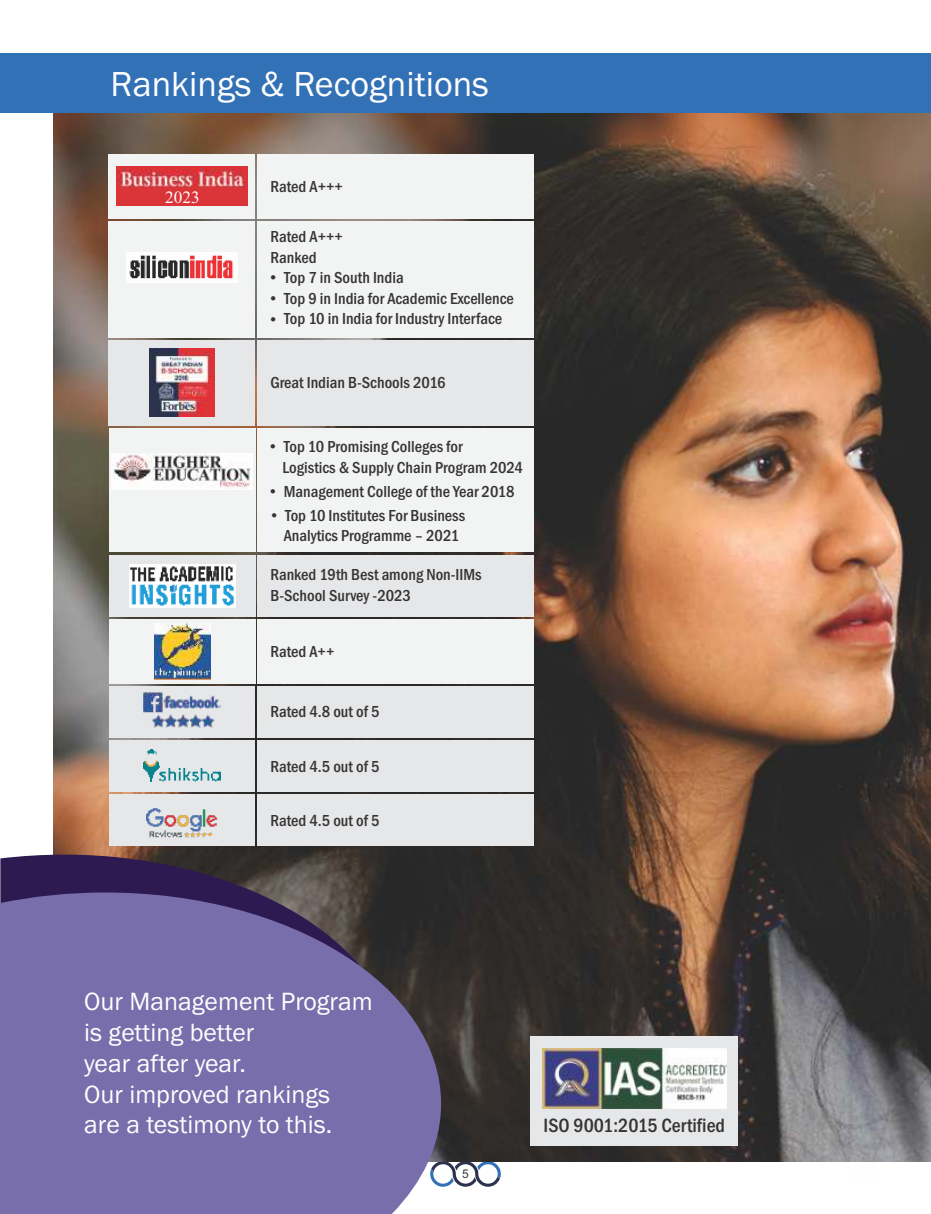
<style>
.page{position:relative;width:931px;height:1214px;background:#fff}
.page>*{position:absolute;margin:0;border:0;box-sizing:border-box;transform-origin:0 0}
.t1{font:36px "Franklin Gothic";color:#fefefe}
.t2{font:25.8px/30.8px "Franklin Gothic";color:#fefefe}
.t3{font:500 condensed 19.95px "Franklin Gothic";color:#373435}
.t4{font:17.4px "Times New Roman";color:#fefefe}
.t5{font:500 condensed 16.5px/20.5px "Franklin Gothic";color:#373435}
.t6{font:12px "Arial";color:#373435}
</style>
<div class="page">
<svg style="left:441px;top:1161px;width:60px;height:25px"></svg>
<img style="left:53px;top:53px;width:878px;height:1108px">
<div style="left:0;top:54px;width:931px;height:59px;background:#3271b6"></div>
<svg style="left:0;top:854px;width:400px;height:38px;background:#3b2e45"></svg>
<svg style="left:0;top:892px;width:441px;height:322px;background:#7268a0"></svg>
<div style="left:109px;top:340px;width:146px;height:85px;background:#e6e7e8"></div>
<div style="left:109px;top:221px;width:146px;height:117px;background:#f2f3f3"></div>
<div style="left:109px;top:428px;width:146px;height:124px;background:#f2f3f3"></div>
<div style="left:258px;top:221px;width:276px;height:117px;background:#f2f3f3"></div>
<div style="left:258px;top:340px;width:276px;height:85px;background:#e6e7e8"></div>
<div style="left:258px;top:428px;width:276px;height:124px;background:#f2f3f3"></div>
<img style="left:126px;top:252px;width:111px;height:30px">
<img style="left:111px;top:453px;width:141px;height:36px">
<img style="left:149px;top:348px;width:65px;height:69px">
<div style="left:109px;top:555px;width:146px;height:62px;background:#e6e7e8"></div>
<div style="left:109px;top:619px;width:146px;height:64px;background:#f2f3f3"></div>
<div style="left:258px;top:555px;width:276px;height:62px;background:#e6e7e8"></div>
<div style="left:258px;top:619px;width:276px;height:64px;background:#f2f3f3"></div>
<img style="left:129px;top:565px;width:106px;height:42px">
<img style="left:154px;top:623px;width:56px;height:56px">
<div style="left:530px;top:1036px;width:208px;height:110px;background:#e6e7e8"></div>
<img style="left:542px;top:1048px;width:184px;height:60px">
<div style="left:109px;top:686px;width:146px;height:51px;background:#e6e7e8"></div>
<div style="left:109px;top:740px;width:146px;height:51px;background:#e6e7e8"></div>
<div style="left:109px;top:794px;width:146px;height:51px;background:#e6e7e8"></div>
<img style="left:143px;top:692px;width:78px;height:35px">
<img style="left:143px;top:749px;width:78px;height:32px">
<img style="left:147px;top:808px;width:70px;height:30px">
<div style="left:258px;top:686px;width:276px;height:51px;background:#e6e7e8"></div>
<div style="left:258px;top:740px;width:276px;height:51px;background:#e6e7e8"></div>
<div style="left:258px;top:794px;width:276px;height:51px;background:#e6e7e8"></div>
<div style="left:109px;top:154px;width:146px;height:64px;background:#f2f3f3"></div>
<div style="left:258px;top:154px;width:276px;height:64px;background:#f2f3f3"></div>
<div style="left:116px;top:167px;width:131px;height:39px;background:#da3438"></div>
<img style="left:118px;top:169px;width:127px;height:19px">
<h1 class="t1" style="left:111px;top:70px;width:380px">Rankings &amp; Recognitions</h1>
<p class="t4" style="left:165px;top:190px;width:36px">2023</p>
<p class="t5" style="left:270px;top:177px;width:74px">Rated A+++</p>
<p class="t5" style="left:270px;top:228px;width:74px">Rated A+++<br>Ranked</p>
<p class="t5" style="left:270px;top:269px;width:135px">● Top 7 in South India</p>
<p class="t5" style="left:270px;top:289px;width:245px">● Top 9 in India for Academic Excellence</p>
<p class="t5" style="left:270px;top:310px;width:233px">● Top 10 in India for Industry Interface</p>
<p class="t5" style="left:270px;top:374px;width:177px">Great Indian B-Schools 2016</p>
<p class="t5" style="left:282px;top:438px;width:242px;text-indent:-12px">● Top 10 Promising Colleges for<br>Logistics &amp; Supply Chain Program 2024</p>
<p class="t5" style="left:270px;top:482px;width:246px">● Management College of the Year 2018</p>
<p class="t5" style="left:271px;top:506px;width:195px;text-align:center">● Top 10 Institutes For Business<br>Analytics Programme – 2021</p>
<p class="t5" style="left:270px;top:565px;width:213px">Ranked 19th Best among Non-IIMs<br>B-School Survey -2023</p>
<p class="t5" style="left:270px;top:642px;width:66px">Rated A++</p>
<p class="t5" style="left:270px;top:703px;width:111px">Rated 4.8 out of 5</p>
<p class="t5" style="left:270px;top:757px;width:111px">Rated 4.5 out of 5</p>
<p class="t5" style="left:270px;top:811px;width:111px">Rated 4.5 out of 5</p>
<h2 class="t2" style="left:84px;top:988px;width:290px">Our Management Program is getting better<br>year after year.<br>Our improved rankings<br>are a testimony to this.</h2>
<p class="t6" style="left:462px;top:1169px;width:8px">5</p>
<p class="t3" style="left:544px;top:1118px;width:183px">ISO 9001:2015 Certified</p>
</div>
